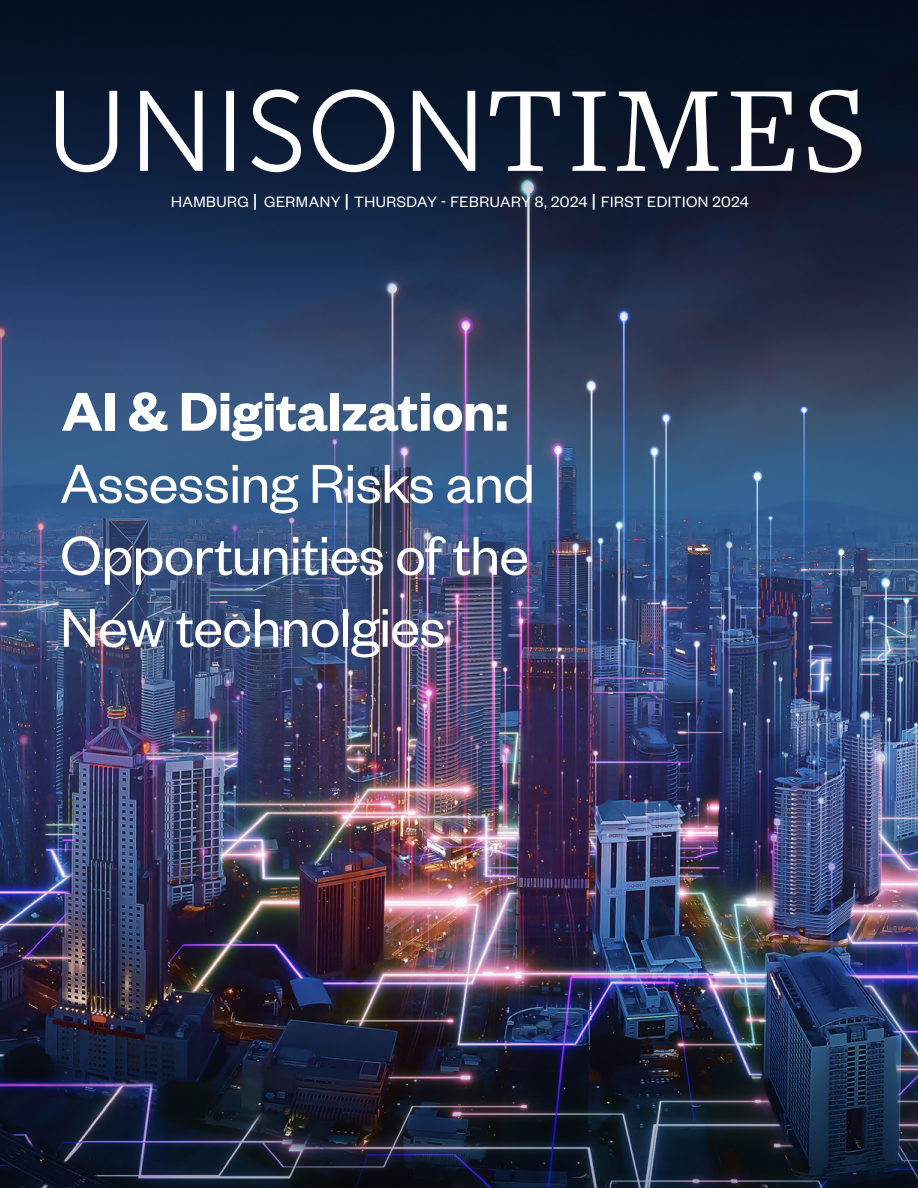
<style>
.page{position:relative;width:918px;height:1188px;background:#fff}
.page>*{position:absolute;margin:0;border:0;box-sizing:border-box;transform-origin:0 0}
.t1{font:60px/72px "Founders Grotesk";letter-spacing:-.01em;color:#fff;text-align:justify}
.t2{font:600 60px "Founders Grotesk";letter-spacing:-.005em;color:#fff}
.t3{font:16.5px "Founders Grotesk";letter-spacing:.03em;color:#fff}
.s1{font-family:"Museo Sans 700"}
</style>
<div class="page">
<img style="left:0;top:0;width:918px;height:1188px">
<svg style="left:490px;top:89px;width:371px;height:84px"></svg>
<svg style="left:56px;top:89px;width:419px;height:83px"></svg>
<p class="t3" style="left:171px;top:192px;width:579px">HAMBURG <span class="s1">|</span> GERMANY <span class="s1">|</span> THURSDAY - FEBRUARY 8, 2024 <span class="s1">|</span> FIRST EDITION 2024</p>
<h1 class="t2" style="left:62px;top:374px;width:448px">AI &amp; Digitalzation:</h1>
<h1 class="t1" style="left:60px;top:445px;width:476px">Assessing Risks and Opportunities of the New technolgies</h1>
</div>
